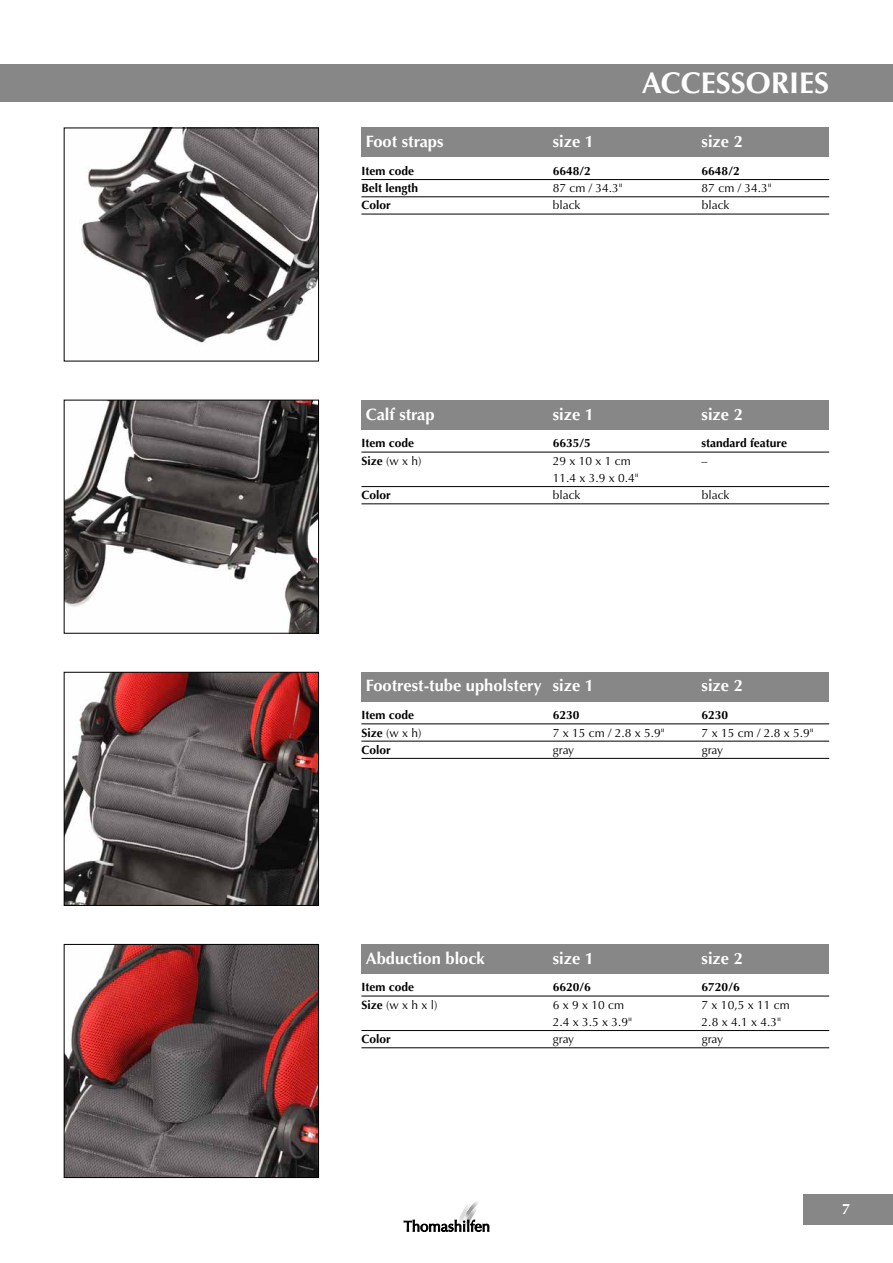
<style>
.page{position:relative;width:893px;height:1263px;background:#fff}
.page>*{position:absolute;margin:0;border:0;box-sizing:border-box;transform-origin:0 0}
.t1{font:700 30px "Optima";color:#fff}
.t2{font:700 16.5px "Optima";color:#fff}
.t3{font:700 15px "Optima";color:#fff}
.t4{font:12px "Optima";color:#000}
.t5{font:700 12px "Optima";color:#000}
.s1{font-weight:700}
</style>
<div class="page">
<div style="left:0;top:64px;width:893px;height:37px;background:#878787"></div>
<div style="left:804px;top:1194px;width:89px;height:31px;background:#878787"></div>
<svg style="left:404px;top:1201px;width:85px;height:30px"></svg>
<img style="left:81px;top:130px;width:236px;height:213px">
<div style="left:64px;top:128px;width:255px;height:233px;border:1px solid #000"></div>
<div style="left:361px;top:128px;width:468px;height:29px;background:#878787"></div>
<hr style="left:361px;top:179px;width:468px;height:1px;background:#000">
<hr style="left:361px;top:196px;width:468px;height:1px;background:#000">
<hr style="left:361px;top:214px;width:468px;height:1px;background:#000">
<div style="left:361px;top:400px;width:468px;height:29px;background:#878787"></div>
<hr style="left:361px;top:452px;width:468px;height:1px;background:#000">
<hr style="left:361px;top:486px;width:468px;height:1px;background:#000">
<hr style="left:361px;top:503px;width:468px;height:1px;background:#000">
<img style="left:66px;top:402px;width:251px;height:230px">
<div style="left:64px;top:400px;width:255px;height:234px;border:1px solid #000"></div>
<img style="left:66px;top:674px;width:251px;height:230px">
<div style="left:64px;top:672px;width:255px;height:234px;border:1px solid #000"></div>
<div style="left:361px;top:672px;width:468px;height:30px;background:#878787"></div>
<hr style="left:361px;top:723px;width:468px;height:1px;background:#000">
<hr style="left:361px;top:741px;width:468px;height:1px;background:#000">
<hr style="left:361px;top:758px;width:468px;height:1px;background:#000">
<img style="left:66px;top:946px;width:251px;height:230px">
<div style="left:64px;top:944px;width:255px;height:234px;border:1px solid #000"></div>
<div style="left:361px;top:944px;width:468px;height:30px;background:#878787"></div>
<hr style="left:361px;top:996px;width:468px;height:1px;background:#000">
<hr style="left:361px;top:1030px;width:468px;height:1px;background:#000">
<hr style="left:361px;top:1047px;width:468px;height:1px;background:#000">
<h1 class="t1" style="left:642px;top:65px;width:189px">ACCESSORIES</h1>
<h2 class="t2" style="left:366px;top:132px;width:79px">Foot straps</h2>
<h2 class="t2" style="left:553px;top:132px;width:43px">size 1</h2>
<h2 class="t2" style="left:702px;top:132px;width:43px">size 2</h2>
<p class="t5" style="left:361px;top:164px;width:54px">Item code</p>
<p class="t5" style="left:553px;top:164px;width:40px">6648/2</p>
<p class="t5" style="left:702px;top:164px;width:40px">6648/2</p>
<p class="t5" style="left:361px;top:181px;width:58px">Belt length</p>
<p class="t4" style="left:553px;top:181px;width:72px">87 cm / 34.3"</p>
<p class="t4" style="left:702px;top:181px;width:72px">87 cm / 34.3"</p>
<p class="t5" style="left:361px;top:198px;width:31px">Color</p>
<p class="t4" style="left:553px;top:198px;width:29px">black</p>
<p class="t4" style="left:702px;top:198px;width:29px">black</p>
<h2 class="t2" style="left:366px;top:404px;width:70px">Calf strap</h2>
<h2 class="t2" style="left:553px;top:404px;width:43px">size 1</h2>
<h2 class="t2" style="left:702px;top:404px;width:43px">size 2</h2>
<p class="t5" style="left:361px;top:436px;width:54px">Item code</p>
<p class="t5" style="left:553px;top:436px;width:40px">6635/5</p>
<p class="t5" style="left:702px;top:436px;width:87px">standard feature</p>
<p class="t4" style="left:361px;top:454px;width:62px"><span class="s1">Size</span> (w x h)</p>
<p class="t4" style="left:553px;top:454px;width:80px">29 x 10 x 1 cm</p>
<p class="t4" style="left:702px;top:454px;width:7px">–</p>
<p class="t4" style="left:553px;top:471px;width:88px">11.4 x 3.9 x 0.4"</p>
<p class="t5" style="left:361px;top:488px;width:31px">Color</p>
<p class="t4" style="left:553px;top:488px;width:29px">black</p>
<p class="t4" style="left:702px;top:488px;width:29px">black</p>
<h2 class="t2" style="left:366px;top:676px;width:230px">Footrest-tube upholstery size 1</h2>
<h2 class="t2" style="left:702px;top:676px;width:43px">size 2</h2>
<p class="t5" style="left:361px;top:708px;width:54px">Item code</p>
<p class="t5" style="left:553px;top:708px;width:28px">6230</p>
<p class="t5" style="left:702px;top:708px;width:28px">6230</p>
<p class="t4" style="left:361px;top:725px;width:62px"><span class="s1">Size</span> (w x h)</p>
<p class="t4" style="left:553px;top:725px;width:114px">7 x 15 cm / 2.8 x 5.9"</p>
<p class="t4" style="left:702px;top:725px;width:114px">7 x 15 cm / 2.8 x 5.9"</p>
<p class="t5" style="left:361px;top:743px;width:31px">Color</p>
<p class="t4" style="left:553px;top:743px;width:23px">gray</p>
<p class="t4" style="left:702px;top:743px;width:23px">gray</p>
<h2 class="t2" style="left:366px;top:948px;width:121px">Abduction block</h2>
<h2 class="t2" style="left:553px;top:948px;width:43px">size 1</h2>
<h2 class="t2" style="left:702px;top:948px;width:43px">size 2</h2>
<p class="t5" style="left:361px;top:980px;width:54px">Item code</p>
<p class="t5" style="left:553px;top:980px;width:40px">6620/6</p>
<p class="t5" style="left:702px;top:980px;width:40px">6720/6</p>
<p class="t4" style="left:361px;top:998px;width:78px"><span class="s1">Size</span> (w x h x l)</p>
<p class="t4" style="left:553px;top:998px;width:73px">6 x 9 x 10 cm</p>
<p class="t4" style="left:702px;top:998px;width:90px">7 x 10,5 x 11 cm</p>
<p class="t4" style="left:553px;top:1015px;width:81px">2.4 x 3.5 x 3.9"</p>
<p class="t4" style="left:702px;top:1015px;width:81px">2.8 x 4. 1 x 4.3"</p>
<p class="t5" style="left:361px;top:1032px;width:31px">Color</p>
<p class="t4" style="left:553px;top:1032px;width:23px">gray</p>
<p class="t4" style="left:702px;top:1032px;width:23px">gray</p>
<p class="t3" style="left:842px;top:1200px;width:10px">7</p>
</div>
